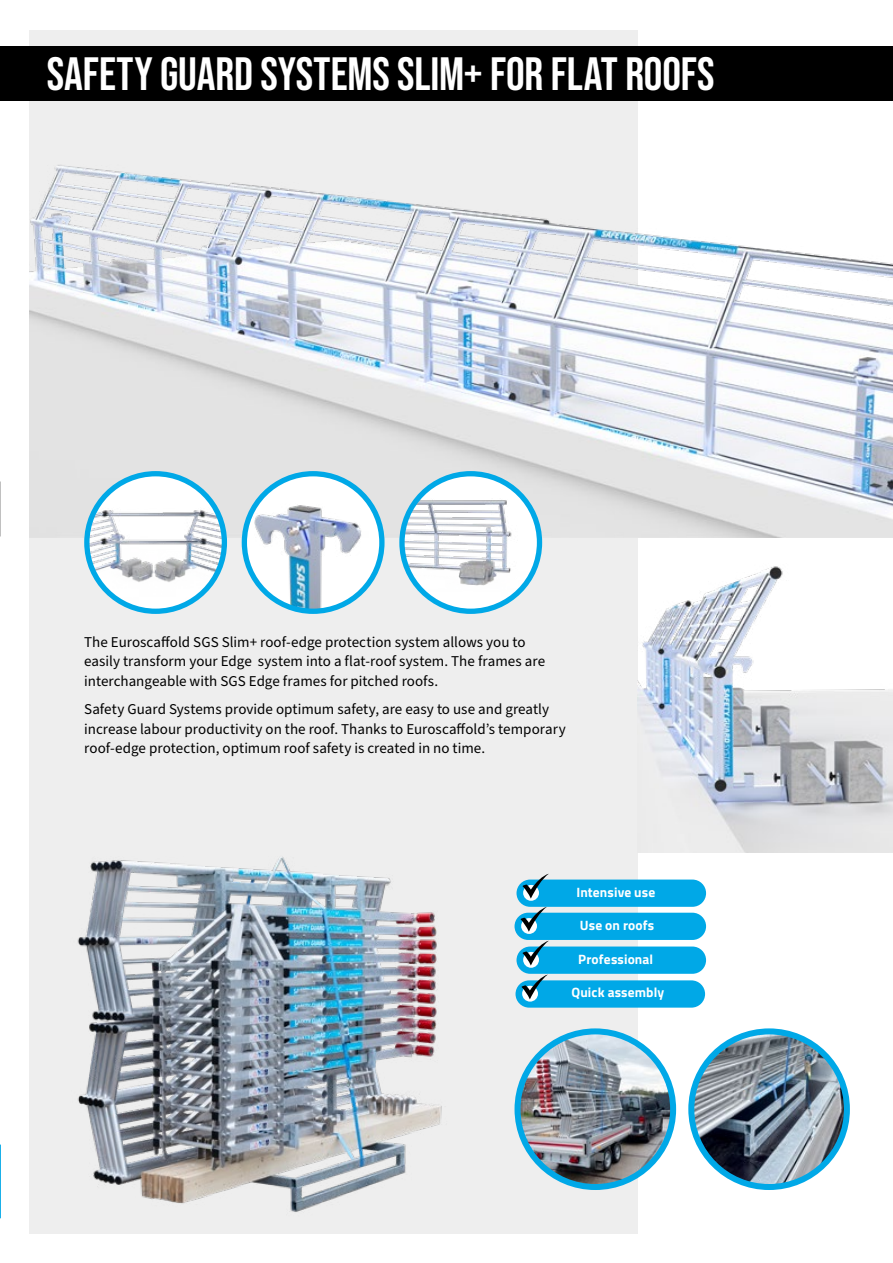
<style>
.page{position:relative;width:893px;height:1263px;background:#fff}
.page>*{position:absolute;margin:0;border:0;box-sizing:border-box;transform-origin:0 0}
.t1{font:46.65px "Bebas Neue";letter-spacing:-.005em;color:#fff}
.t2{font:15px/19.5px "Source Sans Pro";color:#000}
.t3{font:700 13.5px "Titillium Web";letter-spacing:.01em;color:#fff}
</style>
<div class="page">
<div style="left:30px;top:30px;width:608px;height:1203px;background:#eee"></div>
<img style="left:0;top:401px;width:1px;height:829px">
<img style="left:521px;top:1033px;width:151px;height:153px">
<div style="left:514px;top:1028px;width:162px;height:162px;border:6px solid #00a8e7;border-radius:50%"></div>
<img style="left:691px;top:1031px;width:156px;height:156px;border-radius:78px">
<div style="left:688px;top:1028px;width:162px;height:162px;border:6px solid #00a8e7;border-radius:50%"></div>
<img style="left:77px;top:857px;width:365px;height:355px">
<img style="left:30px;top:165px;width:863px;height:372px">
<svg style="left:244px;top:474px;width:138px;height:137px"></svg>
<img style="left:244px;top:485px;width:126px;height:125px">
<div style="left:242px;top:471px;width:143px;height:143px;border:5px solid #00a8e7;border-radius:50%"></div>
<svg style="left:402px;top:474px;width:137px;height:137px"></svg>
<img style="left:402px;top:480px;width:137px;height:122px">
<div style="left:399px;top:471px;width:143px;height:143px;border:5px solid #00a8e7;border-radius:50%"></div>
<svg style="left:87px;top:474px;width:137px;height:137px"></svg>
<img style="left:87px;top:490px;width:137px;height:120px">
<div style="left:84px;top:471px;width:143px;height:143px;border:5px solid #00a8e7;border-radius:50%"></div>
<img style="left:638px;top:518px;width:255px;height:335px">
<div style="left:516px;top:946px;width:190px;height:28px;background:#00a8e7;border-radius:14px"></div>
<svg style="left:523px;top:952px;width:16px;height:16px"></svg>
<svg style="left:522px;top:941px;width:27px;height:24px"></svg>
<div style="left:516px;top:879px;width:190px;height:28px;background:#00a8e7;border-radius:14px"></div>
<svg style="left:523px;top:885px;width:16px;height:16px"></svg>
<svg style="left:522px;top:874px;width:27px;height:24px"></svg>
<div style="left:515px;top:980px;width:190px;height:28px;background:#00a8e7;border-radius:14px"></div>
<div style="left:522px;top:986px;width:16px;height:15px;background:#fff;border-radius:50%"></div>
<svg style="left:521px;top:974px;width:27px;height:25px"></svg>
<div style="left:514px;top:913px;width:192px;height:27px;background:#00a8e7;border-radius:14px"></div>
<svg style="left:521px;top:918px;width:16px;height:16px"></svg>
<svg style="left:520px;top:907px;width:27px;height:25px"></svg>
<div style="left:0;top:47px;width:893px;height:54px;background:#000"></div>
<svg style="left:0;top:1144px;width:1px;height:74px"></svg>
<h1 class="t1" style="left:47px;top:48px;width:669px">SAFETY GUARD SYSTEMS SLIM+ FOR FLAT ROOFS</h1>
<p class="t2" style="left:84px;top:633px;width:462px">The Euroscaffold SGS Slim+ roof-edge protection system allows you to easily transform your Edge system into a flat-roof system. The frames are interchangeable with SGS Edge frames for pitched roofs.</p>
<p class="t2" style="left:84px;top:700px;width:483px">Safety Guard Systems provide optimum safety, are easy to use and greatly increase labour productivity on the roof. Thanks to Euroscaffold’s temporary roof-edge protection, optimum roof safety is created in no time.</p>
<p class="t3" style="left:576px;top:882px;width:80px">Intensive use</p>
<p class="t3" style="left:580px;top:915px;width:76px">Use on roofs</p>
<p class="t3" style="left:578px;top:949px;width:76px">Professional</p>
<p class="t3" style="left:571px;top:982px;width:94px">Quick assembly</p>
</div>
